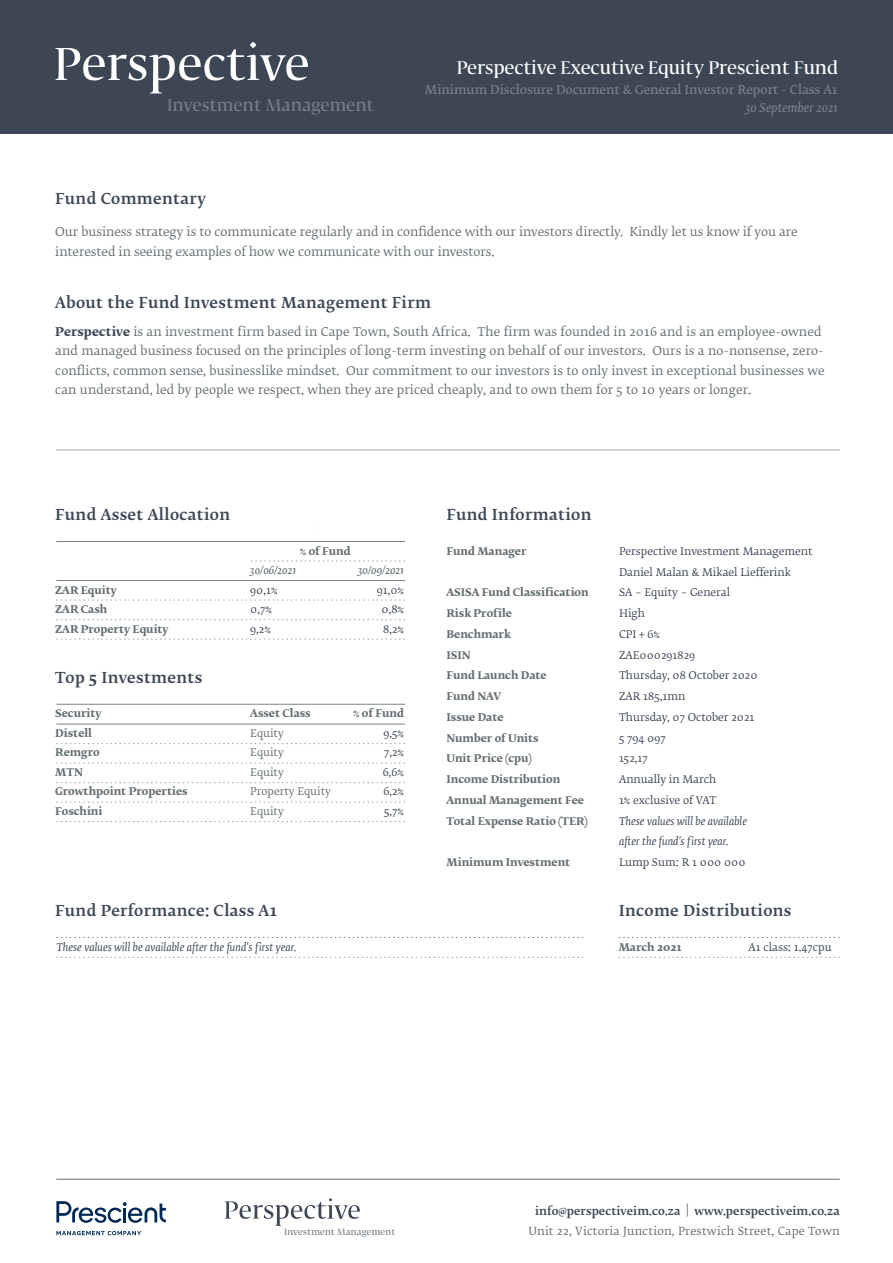
<style>
.page{position:relative;width:893px;height:1263px;background:#fff}
.page>*{position:absolute;margin:0;border:0;box-sizing:border-box;transform-origin:0 0}
.t1{font:500 18px "Fedra Serif Display";letter-spacing:.025em;color:#fff}
.t2{font:500 16.65px "Fedra Serif Display";letter-spacing:.03em;color:#747f8a}
.Paragraph_Style_1{font:500 15px "Fedra Serif B Std";letter-spacing:.025em;color:#3c4655}
.Content_Heading{font:500 15px "Fedra Serif B Std";letter-spacing:.025em;color:#3c4655}
.Intro_Paragraph{font:12px/19.5px "Fedra Serif B Std";letter-spacing:.01em;color:#646e73}
.t3{font:12px "Fedra Serif B Std Demi";color:#788287}
.t4{font:italic 12px "Fedra Serif B Std Demi";color:#788287}
.t5{font:500 11.1px "Fedra Serif B Std";letter-spacing:.01em;color:#3c4655}
.t6{font:11.1px "Fedra Serif B Std";letter-spacing:.02em;color:#646e73}
.Tabbed_paragraph{font:10.5px "Fedra Serif B Std";color:#3c4655}
.Tabbed_paragraph-2{font:700 10.5px "Fedra Serif B Std";color:#646e73}
.Tabbed_paragraph_RA{font:700 10.5px "Fedra Serif B Std";color:#646e73}
.Tabbed_paragraph-3{font:italic 10.5px "Fedra Serif B Std";color:#3c4655}
.Tabbed_paragraph_RA-2{font:10.5px "Fedra Serif B Std";color:#3c4655}
.Tabbed_paragraph_RA-3{font:10.5px "Fedra Serif B Std";color:#646e73}
.Tabbed_paragraph_RA-4{font:italic 10.5px "Fedra Serif B Std Demi";color:#646e73}
.Tabbed_paragraph_ID{font:10.5px "Fedra Serif B Std";color:#3c4655}
.Tabbed_paragraph_ID-2{font:700 10.5px "Fedra Serif B Std";color:#646e73}
.t7{font:500 9px "Fedra Serif Display";letter-spacing:.03em;color:#747f8a}
.s1{font-weight:700;color:#3c4655}
.s2{color:#646e73}
</style>
<div class="page">
<hr style="left:56px;top:1179px;width:784px;height:1px;background:#646e73">
<div style="left:0;top:0;width:893px;height:133px;background:#3c4655"></div>
<svg style="left:55px;top:42px;width:253px;height:51px"></svg>
<svg style="left:225px;top:1198px;width:135px;height:28px"></svg>
<svg style="left:56px;top:1201px;width:110px;height:22px"></svg>
<svg style="left:56px;top:1231px;width:85px;height:4px"></svg>
<hr style="left:56px;top:450px;width:784px;height:1px;background:#a0a5aa">
<svg style="left:56px;top:957px;width:527px;height:1px"></svg>
<svg style="left:56px;top:937px;width:527px;height:1px"></svg>
<svg style="left:56px;top:821px;width:349px;height:1px"></svg>
<svg style="left:56px;top:802px;width:349px;height:1px"></svg>
<svg style="left:56px;top:782px;width:349px;height:1px"></svg>
<svg style="left:56px;top:763px;width:349px;height:1px"></svg>
<svg style="left:56px;top:743px;width:349px;height:1px"></svg>
<hr style="left:56px;top:724px;width:349px;height:1px;background:#788287">
<hr style="left:56px;top:704px;width:349px;height:1px;background:#788287">
<svg style="left:56px;top:600px;width:349px;height:1px"></svg>
<svg style="left:251px;top:561px;width:154px;height:1px"></svg>
<hr style="left:56px;top:541px;width:349px;height:1px;background:#788287">
<svg style="left:56px;top:639px;width:349px;height:1px"></svg>
<svg style="left:56px;top:619px;width:349px;height:1px"></svg>
<hr style="left:56px;top:580px;width:349px;height:1px;background:#788287">
<svg style="left:619px;top:957px;width:221px;height:1px"></svg>
<svg style="left:619px;top:937px;width:221px;height:1px"></svg>
<h2 class="t2" style="left:167px;top:96px;width:208px">Investment Management</h2>
<h1 class="t1" style="left:457px;top:57px;width:382px">Perspective Executive Equity Prescient Fund</h1>
<p class="t3" style="left:425px;top:81px;width:414px">Minimum Disclosure Document &amp; General Investor Report - Class A1</p>
<p class="t4" style="left:745px;top:99px;width:94px">30 September 2021</p>
<p class="Content_Heading" style="left:55px;top:188px;width:152px">Fund Commentary</p>
<p class="Intro_Paragraph" style="left:55px;top:223px;width:744px">Our business strategy is to communicate regularly and in confidence with our investors directly. Kindly let us know if you are interested in seeing examples of how we communicate with our investors.</p>
<p class="Content_Heading" style="left:55px;top:292px;width:377px">About the Fund Investment Management Firm</p>
<p class="Intro_Paragraph" style="left:55px;top:323px;width:771px"><span class="s1">Perspective</span> is an investment firm based in Cape Town, South Africa. The firm was founded in 2016 and is an employee-owned and managed business focused on the principles of long-term investing on behalf of our investors. Ours is a no-nonsense, zero&shy;conflicts, common sense, businesslike mindset. Our commitment to our investors is to only invest in exceptional businesses we can understand, led by people we respect, when they are priced cheaply, and to own them for 5 to 10 years or longer.</p>
<p class="Paragraph_Style_1" style="left:55px;top:504px;width:176px">Fund Asset Allocation</p>
<p class="Content_Heading" style="left:446px;top:504px;width:146px">Fund Information</p>
<p class="Tabbed_paragraph_RA" style="left:300px;top:543px;width:52px">% of Fund</p>
<p class="Tabbed_paragraph_RA-4" style="left:250px;top:563px;width:47px">30/06/2021</p>
<p class="Tabbed_paragraph_RA-4" style="left:358px;top:563px;width:47px">30/09/2021</p>
<p class="Tabbed_paragraph_RA" style="left:55px;top:582px;width:63px">ZAR Equity</p>
<p class="Tabbed_paragraph_RA-2" style="left:250px;top:583px;width:29px">90,1%</p>
<p class="Tabbed_paragraph_RA-2" style="left:377px;top:583px;width:29px">91,0%</p>
<p class="Tabbed_paragraph_RA" style="left:55px;top:602px;width:53px">ZAR Cash</p>
<p class="Tabbed_paragraph_RA-2" style="left:250px;top:602px;width:23px">0,7%</p>
<p class="Tabbed_paragraph_RA-2" style="left:382px;top:602px;width:24px">0,8%</p>
<p class="Tabbed_paragraph_RA" style="left:55px;top:621px;width:115px">ZAR Property Equity</p>
<p class="Tabbed_paragraph_RA-2" style="left:250px;top:622px;width:22px">9,2%</p>
<p class="Tabbed_paragraph_RA-2" style="left:383px;top:622px;width:22px">8,2%</p>
<p class="Tabbed_paragraph-2" style="left:446px;top:544px;width:82px">Fund Manager</p>
<p class="Tabbed_paragraph" style="left:619px;top:544px;width:195px">Perspective Investment Management</p>
<p class="Tabbed_paragraph" style="left:619px;top:565px;width:173px">Daniel Malan &amp; Mikael Liefferink</p>
<p class="Tabbed_paragraph-2" style="left:446px;top:585px;width:144px">ASISA Fund Classification</p>
<p class="Tabbed_paragraph" style="left:619px;top:585px;width:113px">SA – Equity – General</p>
<p class="Tabbed_paragraph-2" style="left:446px;top:606px;width:67px">Risk Profile</p>
<p class="Tabbed_paragraph" style="left:619px;top:606px;width:27px">High</p>
<p class="Tabbed_paragraph-2" style="left:446px;top:627px;width:66px">Benchmark</p>
<p class="Tabbed_paragraph" style="left:619px;top:627px;width:42px">CPI + 6%</p>
<p class="Tabbed_paragraph-2" style="left:446px;top:647px;width:26px">ISIN</p>
<p class="Tabbed_paragraph" style="left:619px;top:648px;width:78px">ZAE000291829</p>
<p class="Tabbed_paragraph-2" style="left:446px;top:668px;width:102px">Fund Launch Date</p>
<p class="Tabbed_paragraph" style="left:619px;top:668px;width:140px">Thursday, 08 October 2020</p>
<p class="Tabbed_paragraph-2" style="left:446px;top:689px;width:56px">Fund NAV</p>
<p class="Tabbed_paragraph" style="left:619px;top:689px;width:68px">ZAR 185,1mn</p>
<p class="Tabbed_paragraph-2" style="left:446px;top:710px;width:59px">Issue Date</p>
<p class="Tabbed_paragraph" style="left:619px;top:710px;width:137px">Thursday, 07 October 2021</p>
<p class="Tabbed_paragraph-2" style="left:446px;top:730px;width:94px">Number of Units</p>
<p class="Tabbed_paragraph" style="left:619px;top:731px;width:48px">5 794 097</p>
<p class="Tabbed_paragraph-2" style="left:446px;top:751px;width:87px">Unit Price (cpu)</p>
<p class="Tabbed_paragraph" style="left:619px;top:751px;width:30px">152,17</p>
<p class="Tabbed_paragraph-2" style="left:446px;top:772px;width:115px">Income Distribution</p>
<p class="Tabbed_paragraph" style="left:619px;top:772px;width:99px">Annually in March</p>
<p class="Tabbed_paragraph-2" style="left:446px;top:793px;width:139px">Annual Management Fee</p>
<p class="Tabbed_paragraph" style="left:619px;top:793px;width:99px">1% exclusive of VAT</p>
<p class="Tabbed_paragraph-2" style="left:446px;top:813px;width:143px">Total Expense Ratio (TER)</p>
<p class="Tabbed_paragraph-3" style="left:619px;top:814px;width:129px">These values will be available</p>
<p class="Tabbed_paragraph-3" style="left:619px;top:834px;width:111px">after the fund's first year.</p>
<p class="Tabbed_paragraph-2" style="left:446px;top:855px;width:125px">Minimum Investment</p>
<p class="Tabbed_paragraph" style="left:619px;top:855px;width:128px">Lump Sum: R 1 000 000</p>
<p class="Paragraph_Style_1" style="left:55px;top:667px;width:148px">Top 5 Investments</p>
<p class="Tabbed_paragraph_RA" style="left:55px;top:706px;width:48px">Security</p>
<p class="Tabbed_paragraph_RA" style="left:250px;top:706px;width:62px">Asset Class</p>
<p class="Tabbed_paragraph_RA" style="left:353px;top:706px;width:52px">% of Fund</p>
<p class="Tabbed_paragraph_RA" style="left:55px;top:726px;width:38px">Distell</p>
<p class="Tabbed_paragraph_RA-3" style="left:250px;top:726px;width:35px">Equity</p>
<p class="Tabbed_paragraph_RA-2" style="left:383px;top:726px;width:22px">9,5%</p>
<p class="Tabbed_paragraph_RA" style="left:55px;top:745px;width:46px">Remgro</p>
<p class="Tabbed_paragraph_RA-3" style="left:250px;top:745px;width:35px">Equity</p>
<p class="Tabbed_paragraph_RA-2" style="left:384px;top:745px;width:21px">7,2%</p>
<p class="Tabbed_paragraph_RA" style="left:55px;top:765px;width:29px">MTN</p>
<p class="Tabbed_paragraph_RA-3" style="left:250px;top:765px;width:35px">Equity</p>
<p class="Tabbed_paragraph_RA-2" style="left:383px;top:765px;width:23px">6,6%</p>
<p class="Tabbed_paragraph_RA" style="left:55px;top:784px;width:134px">Growthpoint Properties</p>
<p class="Tabbed_paragraph_RA-3" style="left:250px;top:784px;width:82px">Property Equity</p>
<p class="Tabbed_paragraph_RA-2" style="left:383px;top:784px;width:22px">6,2%</p>
<p class="Tabbed_paragraph_RA" style="left:55px;top:804px;width:49px">Foschini</p>
<p class="Tabbed_paragraph_RA-3" style="left:250px;top:804px;width:35px">Equity</p>
<p class="Tabbed_paragraph_RA-2" style="left:384px;top:804px;width:21px">5,7%</p>
<p class="Paragraph_Style_1" style="left:55px;top:900px;width:223px">Fund Performance: Class A1</p>
<p class="Paragraph_Style_1" style="left:619px;top:900px;width:174px">Income Distributions</p>
<p class="Tabbed_paragraph_ID-2" style="left:619px;top:940px;width:64px">March 2021</p>
<p class="Tabbed_paragraph_ID" style="left:748px;top:940px;width:85px">A1 class: 1.47cpu</p>
<p class="Tabbed_paragraph-3" style="left:56px;top:940px;width:242px">These values will be available after the fund's first year.</p>
<p class="t5" style="left:535px;top:1203px;width:306px">info@perspectiveim.co.za <span class="s2">|</span> www.perspectiveim.co.za</p>
<p class="t7" style="left:285px;top:1227px;width:112px">Investment Management</p>
<p class="t6" style="left:528px;top:1223px;width:313px">Unit 22, Victoria Junction, Prestwich Street, Cape Town</p>
</div>
